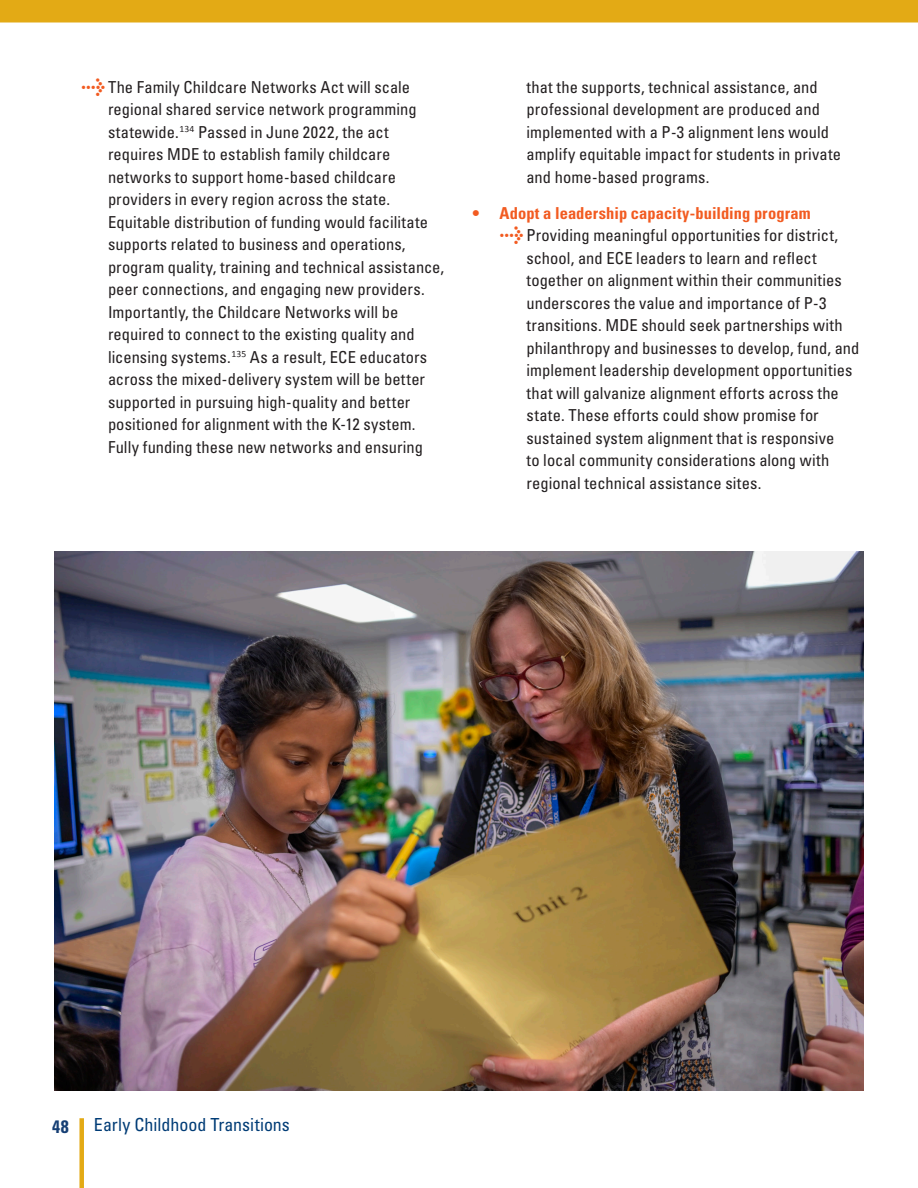
<style>
.page{position:relative;width:918px;height:1188px;background:#fff}
.page>*{position:absolute;margin:0;border:0;box-sizing:border-box;transform-origin:0 0}
.t1{font:condensed 18px "Univers LT Std";color:#003c76}
.t2{font:700 condensed 18px "Univers LT Std";color:#163f74}
.t3{font:condensed 16.5px/22.5px "Univers LT Std";letter-spacing:.005em;color:#231f20}
.t4{font:700 condensed 16.5px "Univers LT Std";letter-spacing:.005em;color:#f25b21}
.s1{font-family:"Meta Plus";font-weight:700;font-stretch:normal;font-size:19.5px;color:#f25b21}
</style>
<div class="page">
<div style="left:0;top:0;width:918px;height:22px;background:#e3aa15"></div>
<div style="left:79px;top:1118px;width:5px;height:70px;background:#e3aa15"></div>
<img style="left:54px;top:552px;width:810px;height:539px">
<p class="t3" style="left:108px;top:76px;width:338px;text-indent:-27px"><span class="s1">&gt;</span>The Family Childcare Networks Act will scale regional shared service network programming statewide.<sup>134</sup> Passed in June 2022, the act requires MDE to establish family childcare networks to support home-based childcare providers in every region across the state.<br>Equitable distribution of funding would facilitate supports related to business and operations, program quality, training and technical assistance, peer connections, and engaging new providers.<br>Importantly, the Childcare Networks will be required to connect to the existing quality and licensing systems.<sup>135</sup> As a result, ECE educators across the mixed-delivery system will be better supported in pursuing high-quality and better positioned for alignment with the K-12 system.<br>Fully funding these new networks and ensuring</p>
<p class="t3" style="left:526px;top:76px;width:316px">that the supports, technical assistance, and professional development are produced and implemented with a P-3 alignment lens would amplify equitable impact for students in private and home-based programs.</p>
<p class="t4" style="left:472px;top:203px;width:340px">• Adopt a leadership capacity-building program</p>
<p class="t3" style="left:526px;top:224px;width:334px;text-indent:-27px"><span class="s1">&gt;</span>Providing meaningful opportunities for district, school, and ECE leaders to learn and reflect together on alignment within their communities underscores the value and importance of P-3 transitions. MDE should seek partnerships with philanthropy and businesses to develop, fund, and implement leadership development opportunities that will galvanize alignment efforts across the state. These efforts could show promise for sustained system alignment that is responsive<br>to local community considerations along with regional technical assistance sites.</p>
<p class="t2" style="left:52px;top:1115px;width:18px">48</p>
<p class="t1" style="left:94px;top:1113px;width:198px">Early Childhood Transitions</p>
</div>
